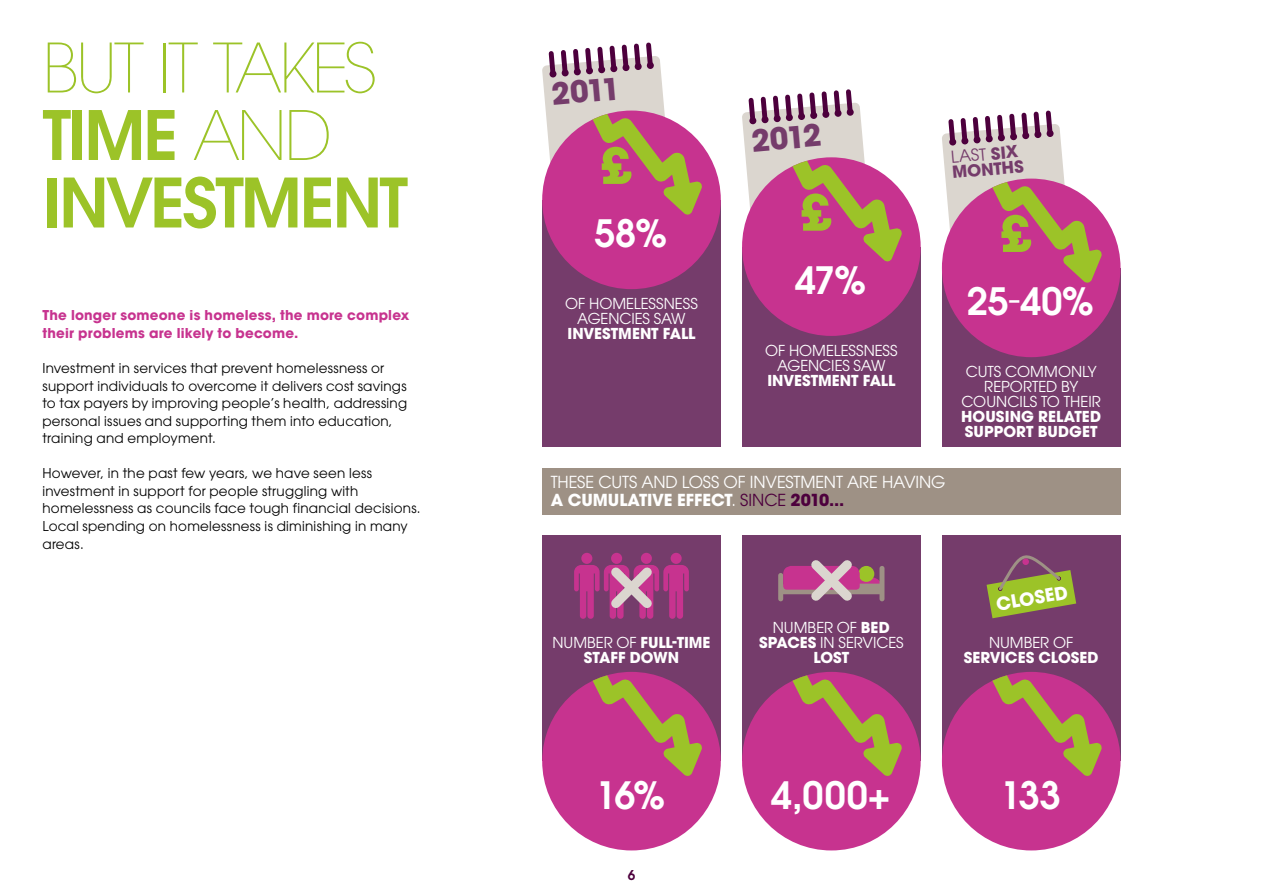
<style>
.page{position:relative;width:1263px;height:893px;background:#fff}
.page>*{position:absolute;margin:0;border:0;box-sizing:border-box;transform-origin:0 0}
.Heading_1{font:600 67.5px/67.5px "ITC Avant Garde Pro";letter-spacing:-.04em;color:#9cc328}
.Sub-heading_2{font:600 37.5px "ITC Avant Garde Pro";color:#fff}
.t1{font:700 30px "ITC Avant Garde Pro";color:#753c6b}
.Body_text{font:700 18px "ITC Avant Garde Pro";color:#fff}
.Sub-heading_2-2{font:16.5px/17.5px "ITC Avant Garde Pro";letter-spacing:-.01em;color:#fff}
.t2{font:700 16.5px/15px "ITC Avant Garde Pro";color:#753c6b}
.Sub-heading_2-3{font:15px/15px "ITC Avant Garde Pro";color:#fff;text-align:center}
.Sub-heading_2-4{font:700 15px/15px "ITC Avant Garde Pro";letter-spacing:-.005em;color:#fff;text-align:center}
.Body_text-2{font:13.5px/17.5px "ITC Avant Garde Pro";letter-spacing:.015em;color:#000}
.Body_text-3{font:700 13.5px/17.5px "ITC Avant Garde Pro";letter-spacing:.015em;color:#c7338f}
.Body_text-4{font:600 13.5px "ITC Avant Garde Pro";color:#4d003d}
.s1{font-weight:200}
.s2{font-weight:700}
.s3{font-weight:400}
.s4{color:#4d003d}
.s5{font-weight:700;color:#4d003d}
</style>
<div class="page">
<div style="left:542px;top:468px;width:578px;height:46px;background:#9e9185"></div>
<div style="left:542px;top:200px;width:179px;height:246px;background:#753c6b"></div>
<div style="left:542px;top:111px;width:179px;height:178px;background:#c7338f;border-radius:50%"></div>
<svg style="left:542px;top:42px;width:160px;height:173px"></svg>
<div style="left:742px;top:247px;width:179px;height:199px;background:#753c6b"></div>
<div style="left:742px;top:157px;width:179px;height:179px;background:#c7338f;border-radius:50%"></div>
<svg style="left:742px;top:89px;width:160px;height:173px"></svg>
<div style="left:942px;top:268px;width:178px;height:178px;background:#753c6b"></div>
<div style="left:942px;top:179px;width:178px;height:178px;background:#c7338f;border-radius:50%"></div>
<svg style="left:942px;top:110px;width:160px;height:173px"></svg>
<div style="left:942px;top:536px;width:178px;height:225px;background:#753c6b"></div>
<div style="left:942px;top:672px;width:178px;height:178px;background:#c7338f;border-radius:50%"></div>
<svg style="left:982px;top:672px;width:120px;height:104px"></svg>
<svg style="left:986px;top:555px;width:90px;height:63px"></svg>
<div style="left:1022px;top:558px;width:7px;height:7px;background:#c7338f;border-radius:50%"></div>
<div style="left:742px;top:536px;width:179px;height:225px;background:#753c6b"></div>
<div style="left:742px;top:672px;width:179px;height:178px;background:#c7338f;border-radius:50%"></div>
<svg style="left:782px;top:672px;width:120px;height:104px"></svg>
<svg style="left:778px;top:560px;width:106px;height:42px"></svg>
<div style="left:542px;top:536px;width:179px;height:225px;background:#753c6b"></div>
<div style="left:542px;top:672px;width:179px;height:178px;background:#c7338f;border-radius:50%"></div>
<svg style="left:582px;top:672px;width:120px;height:104px"></svg>
<svg style="left:574px;top:553px;width:115px;height:66px"></svg>
<p class="Heading_1" style="left:43px;top:33px;width:367px"><span class="s1">BUT IT TAKES<br></span>TIME <span class="s1">AND<br></span>INVESTMENT</p>
<p class="Body_text-3" style="left:43px;top:306px;width:368px">The longer someone is homeless, the more complex their problems are likely to become.</p>
<p class="Body_text-2" style="left:43px;top:359px;width:366px">Investment in services that prevent homelessness or support individuals to overcome it delivers cost savings to tax payers by improving people’s health, addressing personal issues and supporting them into education, training and employment.</p>
<p class="Body_text-2" style="left:43px;top:464px;width:380px">However, in the past few years, we have seen less investment in support for people struggling with homelessness as councils face tough financial decisions.</p>
<p class="Body_text-2" style="left:43px;top:517px;width:367px">Local spending on homelessness is diminishing in many areas.</p>
<p class="t1" style="left:550px;top:74px;width:70px;rotate:-5deg">2011</p>
<p class="Sub-heading_2" style="left:594px;top:209px;width:75px">58%</p>
<p class="Sub-heading_2-3" style="left:565px;top:296px;width:134px">OF HOMELESSNESS<br>AGENCIES SAW<br><span class="s2">INVESTMENT FALL</span></p>
<p class="t1" style="left:750px;top:121px;width:72px;rotate:-5deg">2012</p>
<p class="Sub-heading_2" style="left:795px;top:256px;width:73px">47%</p>
<p class="Sub-heading_2-3" style="left:765px;top:342px;width:134px">OF HOMELESSNESS<br>AGENCIES SAW<br><span class="s2">INVESTMENT FALL</span></p>
<p class="t2" style="left:950px;top:149px;width:73px;rotate:-5deg"><span class="s3">LAST</span> SIX<br>MONTHS</p>
<p class="Sub-heading_2" style="left:967px;top:277px;width:129px">25<span class="s3">-</span>40%</p>
<p class="Sub-heading_2-3" style="left:961px;top:364px;width:142px">CUTS COMMONLY<br>REPORTED BY<br>COUNCILS TO THEIR<br><span class="s2">HOUSING RELATED<br>SUPPORT BUDGET</span></p>
<p class="Sub-heading_2-2" style="left:551px;top:473px;width:396px">THESE CUTS AND LOSS OF INVESTMENT ARE HAVING<br><span class="s2">A CUMULATIVE EFFECT</span>. <span class="s4">SINCE</span> <span class="s5">2010...</span></p>
<p class="Sub-heading_2-4" style="left:552px;top:635px;width:160px"><span class="s3">NUMBER OF</span> FULL-TIME<br>STAFF DOWN</p>
<p class="Sub-heading_2-3" style="left:759px;top:620px;width:146px">NUMBER OF <span class="s2">BED<br>SPACES</span> IN SERVICES<br><span class="s2">LOST</span></p>
<p class="Body_text" style="left:994px;top:593px;width:74px;rotate:-10deg">CLOSED</p>
<p class="Sub-heading_2-4" style="left:964px;top:635px;width:136px"><span class="s3">NUMBER OF<br></span>SERVICES CLOSED</p>
<p class="Sub-heading_2" style="left:596px;top:770px;width:71px">16%</p>
<p class="Body_text-4" style="left:628px;top:866px;width:9px">6</p>
<p class="Sub-heading_2" style="left:771px;top:770px;width:121px">4,000+</p>
<p class="Sub-heading_2" style="left:1000px;top:770px;width:62px">133</p>
</div>
